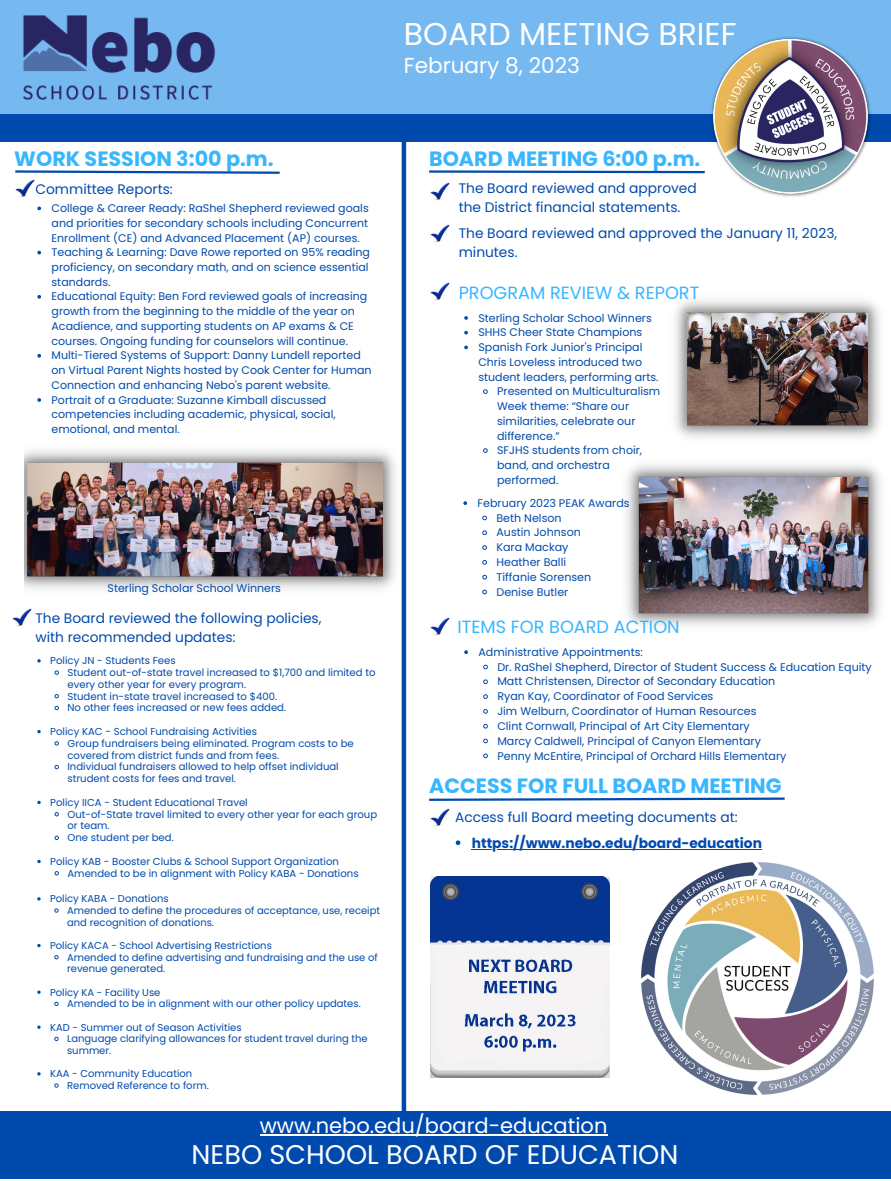
<style>
.page{position:relative;width:891px;height:1181px;background:#fff}
.page>*{position:absolute;margin:0;border:0;box-sizing:border-box;transform-origin:0 0}
.t1{font:31.5px "Poppins";color:#fff}
.t2{font:27px "Poppins";color:#fff}
.t3{font:21.6px "Poppins";color:#fff}
.t4{font:21px "Poppins";color:#fff}
.t5{font:700 20.7px "Poppins";color:#38b6ff}
.t6{font:17.7px "Poppins";color:#38b6ff}
.t7{font:13.8px/19.2px "Poppins";color:#004aad}
.t8{font:700 13.8px "Poppins";color:#004aad}
.t9{font:11.1px/14.7px "Poppins";color:#004aad}
.t10{font:10.05px/11.9px "Poppins";color:#004aad}
</style>
<div class="page">
<div style="left:0;top:0;width:891px;height:133px;background:#76b9f0"></div>
<div style="left:0;top:1110px;width:891px;height:68px;background:#004aad"></div>
<svg style="left:429px;top:797px;width:356px;height:4px"></svg>
<img style="left:23px;top:15px;width:192px;height:85px">
<div style="left:0;top:114px;width:891px;height:27px;background:#004aad"></div>
<img style="left:705px;top:37px;width:170px;height:160px">
<img style="left:15px;top:179px;width:19px;height:18px">
<img style="left:13px;top:608px;width:19px;height:18px">
<hr style="left:402px;top:140px;width:4px;height:1031px;background:#004aad">
<img style="left:641px;top:862px;width:233px;height:233px">
<svg style="left:15px;top:170px;width:265px;height:4px"></svg>
<img style="left:431px;top:808px;width:19px;height:18px">
<img style="left:431px;top:182px;width:19px;height:18px">
<svg style="left:429px;top:169px;width:278px;height:5px"></svg>
<img style="left:431px;top:282px;width:19px;height:18px">
<img style="left:431px;top:617px;width:19px;height:18px">
<img style="left:431px;top:225px;width:19px;height:17px">
<img style="left:626px;top:464px;width:255px;height:162px">
<img style="left:675px;top:300px;width:205px;height:138px">
<img style="left:25px;top:440px;width:377px;height:158px">
<img style="left:431px;top:876px;width:179px;height:201px">
<svg style="left:37px;top:659px;width:4px;height:3px"></svg>
<svg style="left:54px;top:670px;width:5px;height:5px"></svg>
<svg style="left:54px;top:694px;width:5px;height:5px"></svg>
<svg style="left:54px;top:705px;width:5px;height:5px"></svg>
<svg style="left:37px;top:730px;width:4px;height:3px"></svg>
<svg style="left:54px;top:741px;width:5px;height:5px"></svg>
<svg style="left:54px;top:764px;width:5px;height:5px"></svg>
<svg style="left:37px;top:800px;width:4px;height:4px"></svg>
<svg style="left:54px;top:812px;width:5px;height:4px"></svg>
<svg style="left:54px;top:835px;width:5px;height:5px"></svg>
<svg style="left:37px;top:859px;width:4px;height:4px"></svg>
<svg style="left:54px;top:871px;width:5px;height:4px"></svg>
<hr style="left:260px;top:1133px;width:347px;height:1px;background:#fff">
<svg style="left:37px;top:206px;width:4px;height:4px"></svg>
<svg style="left:37px;top:251px;width:4px;height:3px"></svg>
<svg style="left:37px;top:295px;width:4px;height:3px"></svg>
<svg style="left:37px;top:354px;width:4px;height:3px"></svg>
<svg style="left:37px;top:398px;width:4px;height:4px"></svg>
<svg style="left:464px;top:316px;width:4px;height:4px"></svg>
<svg style="left:464px;top:331px;width:4px;height:3px"></svg>
<svg style="left:464px;top:345px;width:4px;height:4px"></svg>
<svg style="left:483px;top:389px;width:5px;height:5px"></svg>
<svg style="left:483px;top:448px;width:5px;height:5px"></svg>
<svg style="left:464px;top:650px;width:4px;height:4px"></svg>
<svg style="left:483px;top:664px;width:5px;height:6px"></svg>
<svg style="left:483px;top:679px;width:5px;height:5px"></svg>
<svg style="left:483px;top:694px;width:5px;height:5px"></svg>
<svg style="left:483px;top:709px;width:5px;height:5px"></svg>
<svg style="left:483px;top:723px;width:5px;height:6px"></svg>
<svg style="left:483px;top:738px;width:5px;height:6px"></svg>
<svg style="left:483px;top:753px;width:5px;height:5px"></svg>
<svg style="left:463px;top:501px;width:4px;height:4px"></svg>
<svg style="left:482px;top:515px;width:5px;height:6px"></svg>
<svg style="left:482px;top:530px;width:5px;height:5px"></svg>
<svg style="left:482px;top:545px;width:5px;height:5px"></svg>
<svg style="left:482px;top:560px;width:5px;height:5px"></svg>
<svg style="left:482px;top:574px;width:5px;height:6px"></svg>
<svg style="left:482px;top:589px;width:5px;height:6px"></svg>
<svg style="left:456px;top:840px;width:4px;height:5px"></svg>
<hr style="left:472px;top:848px;width:290px;height:1px;background:#004aad">
<svg style="left:37px;top:897px;width:4px;height:3px"></svg>
<svg style="left:54px;top:908px;width:5px;height:5px"></svg>
<svg style="left:37px;top:943px;width:4px;height:4px"></svg>
<svg style="left:54px;top:955px;width:5px;height:4px"></svg>
<svg style="left:54px;top:1001px;width:5px;height:5px"></svg>
<svg style="left:54px;top:1036px;width:5px;height:5px"></svg>
<svg style="left:37px;top:1072px;width:4px;height:3px"></svg>
<svg style="left:54px;top:1083px;width:5px;height:5px"></svg>
<h1 class="t1" style="left:404px;top:12px;width:334px">BOARD MEETING BRIEF</h1>
<h3 class="t3" style="left:404px;top:50px;width:178px">February 8, 2023</h3>
<h3 class="t5" style="left:14px;top:144px;width:261px">WORK SESSION 3:00 p.m.</h3>
<h3 class="t5" style="left:429px;top:144px;width:273px">BOARD MEETING 6:00 p.m.</h3>
<p class="t7" style="left:35px;top:179px;width:139px">Committee Reports:</p>
<p class="t9" style="left:52px;top:201px;width:322px">College &amp; Career Ready: RaShel Shepherd reviewed goals and priorities for secondary schools including Concurrent Enrollment (CE) and Advanced Placement (AP) courses.<br>Teaching &amp; Learning: Dave Rowe reported on 95% reading proficiency, on secondary math, and on science essential standards.<br>Educational Equity: Ben Ford reviewed goals of increasing growth from the beginning to the middle of the year on Acadience, and supporting students on AP exams &amp; CE courses. Ongoing funding for counselors will continue.<br>Multi-Tiered Systems of Support: Danny Lundell reported on Virtual Parent Nights hosted by Cook Center for Human Connection and enhancing Nebo's parent website.<br>Portrait of a Graduate: Suzanne Kimball discussed competencies including academic, physical, social, emotional, and mental.</p>
<p class="t9" style="left:108px;top:581px;width:175px">Sterling Scholar School Winners</p>
<p class="t7" style="left:35px;top:608px;width:288px">The Board reviewed the following policies, with recommended updates:</p>
<p class="t10" style="left:67px;top:654px;width:310px;text-indent:-17px">Policy JN - Students Fees<br>Student out-of-state travel increased to $1,700 and limited to every other year for every program.<br>Student in-state travel increased to $400.<br>No other fees increased or new fees added.</p>
<p class="t10" style="left:67px;top:725px;width:288px;text-indent:-17px">Policy KAC - School Fundraising Activities<br>Group fundraisers being eliminated. Program costs to be covered from district funds and from fees.<br>Individual fundraisers allowed to help offset individual strudent costs for fees and travel.</p>
<p class="t10" style="left:67px;top:796px;width:311px;text-indent:-17px">Policy IICA - Student Educational Travel<br>Out-of-State travel limited to every other year for each group or team.<br>One student per bed.</p>
<p class="t10" style="left:67px;top:855px;width:293px;text-indent:-17px">Policy KAB - Booster Clubs &amp; School Support Organization<br>Amended to be in alignment with Policy KABA - Donations</p>
<p class="t10" style="left:67px;top:892px;width:315px;text-indent:-17px">Policy KABA - Donations<br>Amended to define the procedures of acceptance, use, receipt and recognition of donations.</p>
<p class="t10" style="left:67px;top:939px;width:312px;text-indent:-17px">Policy KACA - School Advertising Restrictions<br>Amended to define advertising and fundraising and the use of revenue generated.</p>
<p class="t10" style="left:67px;top:986px;width:295px;text-indent:-17px">Policy KA - Facility Use<br>Amended to be in alignment with our other policy updates.</p>
<p class="t10" style="left:67px;top:1021px;width:302px;text-indent:-17px">KAD - Summer out of Season Activities<br>Language clarifying allowances for student travel during the summer.</p>
<p class="t10" style="left:67px;top:1067px;width:143px;text-indent:-17px">KAA - Community Education<br>Removed Reference to form.</p>
<p class="t7" style="left:459px;top:179px;width:240px">The Board reviewed and approved the District financial statements.</p>
<p class="t7" style="left:459px;top:223px;width:380px">The Board reviewed and approved the January 11, 2023, minutes.</p>
<h3 class="t6" style="left:459px;top:280px;width:242px">PROGRAM REVIEW &amp; REPORT</h3>
<p class="t9" style="left:478px;top:310px;width:175px">Sterling Scholar School Winners</p>
<p class="t9" style="left:478px;top:325px;width:165px">SHHS Cheer State Champions</p>
<p class="t9" style="left:478px;top:340px;width:166px">Spanish Fork Junior's Principal</p>
<p class="t9" style="left:478px;top:354px;width:165px">Chris Loveless introduced two</p>
<p class="t9" style="left:478px;top:369px;width:182px">student leaders, performing arts.</p>
<p class="t9" style="left:497px;top:384px;width:165px">Presented on Multiculturalism</p>
<p class="t9" style="left:497px;top:399px;width:133px">Week theme: “Share our</p>
<p class="t9" style="left:497px;top:413px;width:140px">similarities, celebrate our</p>
<p class="t9" style="left:497px;top:428px;width:64px">difference.”</p>
<p class="t9" style="left:497px;top:443px;width:146px">SFJHS students from choir,</p>
<p class="t9" style="left:497px;top:457px;width:114px">band, and orchestra</p>
<p class="t9" style="left:497px;top:472px;width:63px">performed.</p>
<p class="t9" style="left:496px;top:495px;width:135px;text-indent:-19px">February 2023 PEAK Awards<br>Beth Nelson<br>Austin Johnson<br>Kara Mackay<br>Heather Balli<br>Tiffanie Sorensen<br>Denise Butler</p>
<h3 class="t6" style="left:458px;top:614px;width:224px">ITEMS FOR BOARD ACTION</h3>
<p class="t9" style="left:497px;top:644px;width:376px;text-indent:-19px">Administrative Appointments:<br>Dr. RaShel Shepherd, Director of Student Success &amp; Education Equity Matt Christensen, Director of Secondary Education<br>Ryan Kay, Coordinator of Food Services<br>Jim Welburn, Coordinator of Human Resources<br>Clint Cornwall, Principal of Art City Elementary<br>Marcy Caldwell, Principal of Canyon Elementary<br>Penny McEntire, Principal of Orchard Hills Elementary</p>
<h3 class="t5" style="left:429px;top:771px;width:354px">ACCESS FOR FULL BOARD MEETING</h3>
<p class="t7" style="left:455px;top:807px;width:284px">Access full Board meeting documents at:</p>
<p class="t8" style="left:472px;top:833px;width:292px">https://www.nebo.edu/board-education</p>
<h3 class="t4" style="left:260px;top:1110px;width:349px">www.nebo.edu/board-education</h3>
<h2 class="t2" style="left:192px;top:1135px;width:488px">NEBO SCHOOL BOARD OF EDUCATION</h2>
</div>
